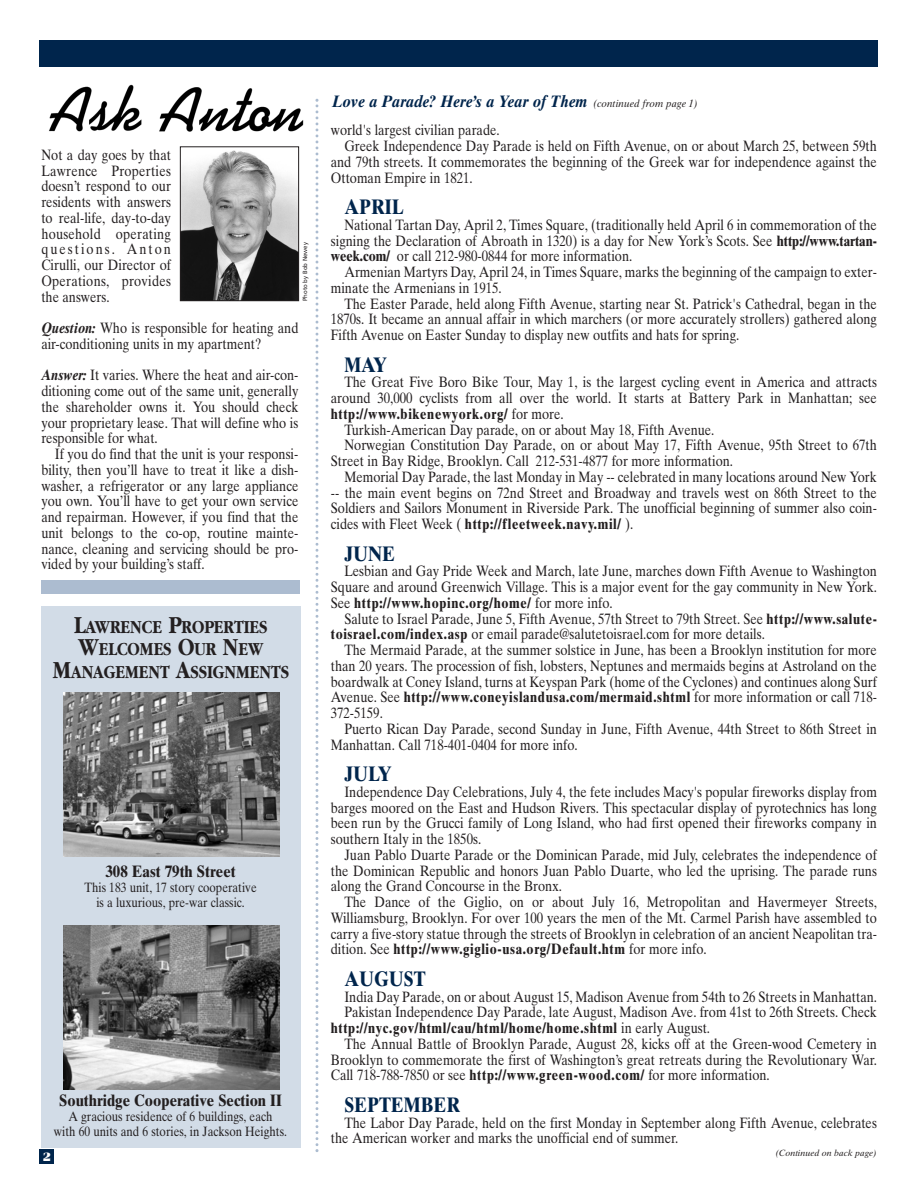
<style>
.page{position:relative;width:918px;height:1188px;background:#fff}
.page>*{position:absolute;margin:0;border:0;box-sizing:border-box;transform-origin:0 0}
.t1{font:700 21px "Times Ten";color:#00254c;scale:.85 1}
.t2{font:700 19.2px/22.5px "Garamond";color:#231f20;text-align:center;scale:.84 1}
.t3{font:italic 700 16.5px "Times Ten";color:#00254c;scale:.9 1}
.t4{font:700 16.5px "Times Ten";color:#231f20;scale:.9 1}
.t5{font:15px/15.8px "Times Ten";color:#231f20;text-align:justify;scale:.85 1}
.t6{font:700 15px "Times Ten";letter-spacing:.05em;color:#231f20;scale:.85 1}
.t7{font:13.5px/15px "Times Ten";color:#231f20;text-align:center;scale:.85 1}
.t8{font:900 12px "Fenice";color:#fff}
.t9{font:italic 9px "Times Ten";color:#231f20}
.t10{font:6px "Frutiger";color:#231f20}
.s1{font-weight:700;font-style:italic}
.s2{font-size:25.5px}
.s3{font-weight:400;font-size:10.5px;color:#231f20}
.s4{font-weight:700}
.s5{font-weight:400}
</style>
<div class="page">
<img style="left:49px;top:84px;width:254px;height:48px">
<div style="left:39px;top:41px;width:839px;height:26px;background:#00254c"></div>
<div style="left:39px;top:1149px;width:15px;height:15px;background:#00254c"></div>
<svg style="left:315px;top:99px;width:3px;height:1053px"></svg>
<div style="left:41px;top:581px;width:258px;height:13px;background:#acbcd0"></div>
<img style="left:182px;top:150px;width:115px;height:149px">
<div style="left:180px;top:146px;width:119px;height:155px;border:1px solid #231f20"></div>
<div style="left:41px;top:606px;width:259px;height:542px;background:#d2dce7"></div>
<img style="left:63px;top:693px;width:216px;height:164px">
<img style="left:64px;top:925px;width:216px;height:164px">
<p class="t5" style="left:41px;top:148px;width:154px">Not a day goes by that Lawrence Properties doesn’t respond to our residents with answers to real-life, day-to-day household operating questions. Anton Cirulli, our Director of Operations, provides the answers.</p>
<p class="t5" style="left:41px;top:322px;width:304px"><span class="s1">Question:</span> Who is responsible for heating and air-conditioning units in my apartment?</p>
<p class="t5" style="left:41px;top:369px;width:304px"><span class="s1">Answer:</span> It varies. Where the heat and air-con&shy;ditioning come out of the same unit, generally the shareholder owns it. You should check your proprietary lease. That will define who is responsible for what.</p>
<p class="t5" style="left:41px;top:448px;width:304px;text-indent:13px">If you do find that the unit is your responsi&shy;bility, then you’ll have to treat it like a dish&shy;washer, a refrigerator or any large appliance you own. You’ll have to get your own service and repairman. However, if you find that the unit belongs to the co-op, routine mainte&shy;nance, cleaning and servicing should be pro&shy;vided by your building’s staff.</p>
<p class="t10" style="left:303px;top:301px;width:60px;rotate:-90deg">Photo by Bob Newey</p>
<p class="t2" style="left:53px;top:617px;width:283px"><span class="s2">L</span>AWRENCE <span class="s2">P</span>ROPERTIES<br><span class="s2">W</span>ELCOMES <span class="s2">O</span>UR <span class="s2">N</span>EW<br><span class="s2">M</span>ANAGEMENT <span class="s2">A</span>SSIGNMENTS</p>
<p class="t4" style="left:106px;top:865px;width:146px">308 East 79th Street</p>
<p class="t7" style="left:84px;top:881px;width:204px">This 183 unit, 17 story cooperative is a luxurious, pre-war classic.</p>
<p class="t4" style="left:59px;top:1095px;width:249px">Southridge Cooperative Section II</p>
<p class="t7" style="left:54px;top:1111px;width:276px">A gracious residence of 6 buildings, each<br>with 60 units and 6 stories, in Jackson Heights.</p>
<p class="t3" style="left:332px;top:95px;width:407px">Love a Parade? Here’s a Year of Them <span class="s3">(continued from page 1)</span></p>
<p class="t5" style="left:331px;top:124px;width:200px">world's largest civilian parade.</p>
<p class="t5" style="left:344px;top:140px;width:628px">Greek Independence Day Parade is held on Fifth Avenue, on or about March 25, between 59th</p>
<p class="t5" style="left:331px;top:155px;width:644px">and 79th streets. It commemorates the beginning of the Greek war for independence against the</p>
<p class="t5" style="left:331px;top:171px;width:168px">Ottoman Empire in 1821.</p>
<h1 class="t1" style="left:344px;top:199px;width:72px">APRIL</h1>
<p class="t5" style="left:331px;top:218px;width:644px;text-indent:13px">National Tartan Day, April 2, Times Square, (traditionally held April 6 in commemoration of the signing the Declaration of Abroath in 1320) is a day for New York’s Scots. See <span class="s4">http://www.tartan&shy;week.com/</span> or call 212-980-0844 for more information.</p>
<p class="t5" style="left:331px;top:266px;width:644px;text-indent:13px">Armenian Martyrs Day, April 24, in Times Square, marks the beginning of the campaign to exter&shy;minate the Armenians in 1915.</p>
<p class="t5" style="left:331px;top:297px;width:644px;text-indent:13px">The Easter Parade, held along Fifth Avenue, starting near St. Patrick's Cathedral, began in the 1870s. It became an annual affair in which marchers (or more accurately strollers) gathered along Fifth Avenue on Easter Sunday to display new outfits and hats for spring.</p>
<h1 class="t1" style="left:344px;top:357px;width:52px">MAY</h1>
<p class="t5" style="left:344px;top:376px;width:628px">The Great Five Boro Bike Tour, May 1, is the largest cycling event in America and attracts</p>
<p class="t5" style="left:331px;top:392px;width:644px">around 30,000 cyclists from all over the world. It starts at Battery Park in Manhattan; see</p>
<p class="t6" style="left:331px;top:408px;width:276px">http://www.bikenewyork.org/ <span class="s5">for more.</span></p>
<p class="t5" style="left:344px;top:423px;width:437px">Turkish-American Day parade, on or about May 18, Fifth Avenue.</p>
<p class="t5" style="left:344px;top:439px;width:628px">Norwegian Constitution Day Parade, on or about May 17, Fifth Avenue, 95th Street to 67th</p>
<p class="t5" style="left:331px;top:455px;width:475px">Street in Bay Ridge, Brooklyn. Call 212-531-4877 for more information.</p>
<p class="t5" style="left:344px;top:470px;width:628px">Memorial Day Parade, the last Monday in May -- celebrated in many locations around New York</p>
<p class="t5" style="left:331px;top:486px;width:644px">-- the main event begins on 72nd Street and Broadway and travels west on 86th Street to the</p>
<p class="t5" style="left:331px;top:502px;width:644px">Soldiers and Sailors Monument in Riverside Park. The unofficial beginning of summer also coin-</p>
<p class="t6" style="left:331px;top:518px;width:357px"><span class="s5">cides with Fleet Week (</span> http://fleetweek.navy.mil/ <span class="s5">).</span></p>
<h1 class="t1" style="left:344px;top:546px;width:61px">JUNE</h1>
<p class="t5" style="left:331px;top:565px;width:644px;text-indent:13px">Lesbian and Gay Pride Week and March, late June, marches down Fifth Avenue to Washington Square and around Greenwich Village. This is a major event for the gay community in New York.<br>See <span class="s4">http://www.hopinc.org/home/</span> for more info.</p>
<p class="t5" style="left:331px;top:612px;width:644px;text-indent:13px">Salute to Israel Parade, June 5, Fifth Avenue, 57th Street to 79th Street. See <span class="s4">http://www.salute&shy;toisrael.com/index.asp</span> or email parade@salutetoisrael.com for more details.</p>
<p class="t5" style="left:331px;top:644px;width:644px;text-indent:13px">The Mermaid Parade, at the summer solstice in June, has been a Brooklyn institution for more than 20 years. The procession of fish, lobsters, Neptunes and mermaids begins at Astroland on the boardwalk at Coney Island, turns at Keyspan Park (home of the Cyclones) and continues along Surf Avenue. See <span class="s4">http://www.coneyislandusa.com/mermaid.shtml</span> for more information or call 718- 372-5159.</p>
<p class="t5" style="left:331px;top:722px;width:644px;text-indent:13px">Puerto Rican Day Parade, second Sunday in June, Fifth Avenue, 44th Street to 86th Street in<br>Manhattan. Call 718-401-0404 for more info.</p>
<h1 class="t1" style="left:344px;top:766px;width:57px">JULY</h1>
<p class="t5" style="left:331px;top:785px;width:644px;text-indent:13px">Independence Day Celebrations, July 4, the fete includes Macy's popular fireworks display from barges moored on the East and Hudson Rivers. This spectacular display of pyrotechnics has long been run by the Grucci family of Long Island, who had first opened their fireworks company in southern Italy in the 1850s.</p>
<p class="t5" style="left:331px;top:848px;width:644px;text-indent:13px">Juan Pablo Duarte Parade or the Dominican Parade, mid July, celebrates the independence of the Dominican Republic and honors Juan Pablo Duarte, who led the uprising. The parade runs along the Grand Concourse in the Bronx.</p>
<p class="t5" style="left:331px;top:896px;width:644px;text-indent:13px">The Dance of the Giglio, on or about July 16, Metropolitan and Havermeyer Streets, Williamsburg, Brooklyn. For over 100 years the men of the Mt. Carmel Parish have assembled to carry a five-story statue through the streets of Brooklyn in celebration of an ancient Neapolitan tra&shy;dition. See <span class="s4">http://www.giglio-usa.org/Default.htm</span> for more info.</p>
<h1 class="t1" style="left:344px;top:971px;width:97px">AUGUST</h1>
<p class="t5" style="left:344px;top:990px;width:628px">India Day Parade, on or about August 15, Madison Avenue from 54th to 26 Streets in Manhattan.</p>
<p class="t5" style="left:344px;top:1006px;width:628px">Pakistan Independence Day Parade, late August, Madison Ave. from 41st to 26th Streets. Check</p>
<p class="t6" style="left:331px;top:1022px;width:448px">http://nyc.gov/html/cau/html/home/home.shtml <span class="s5">in early August.</span></p>
<p class="t5" style="left:344px;top:1037px;width:628px">The Annual Battle of Brooklyn Parade, August 28, kicks off at the Green-wood Cemetery in</p>
<p class="t5" style="left:331px;top:1053px;width:644px">Brooklyn to commemorate the first of Washington’s great retreats during the Revolutionary War.</p>
<p class="t5" style="left:331px;top:1069px;width:518px">Call 718-788-7850 or see <span class="s4">http://www.green-wood.com/</span> for more information.</p>
<h1 class="t1" style="left:344px;top:1097px;width:138px">SEPTEMBER</h1>
<p class="t5" style="left:331px;top:1116px;width:644px;text-indent:13px">The Labor Day Parade, held on the first Monday in September along Fifth Avenue, celebrates the American worker and marks the unofficial end of summer.</p>
<p class="t8" style="left:43px;top:1152px;width:10px">2</p>
<p class="t9" style="left:775px;top:1150px;width:103px">(Continued on back page)</p>
</div>
